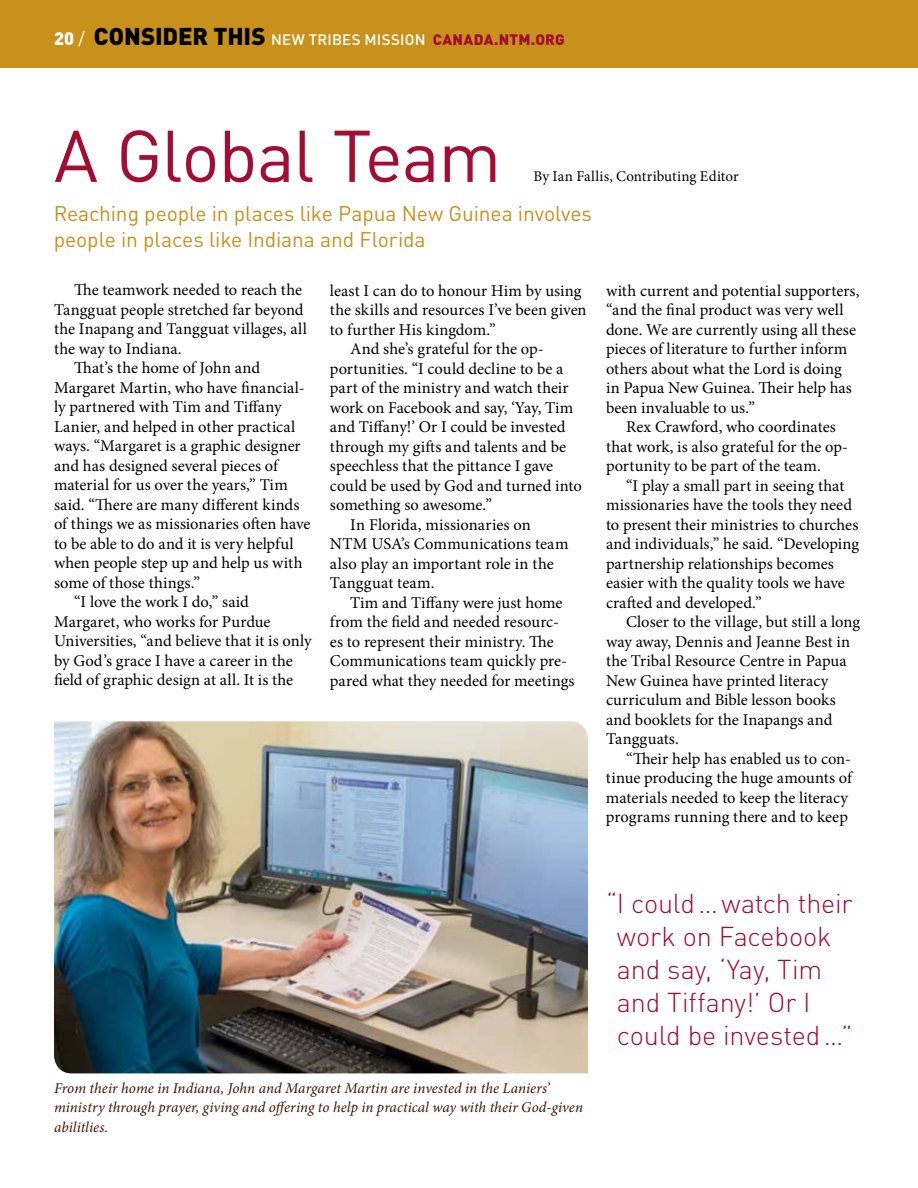
<style>
.page{position:relative;width:918px;height:1188px;background:#fff}
.page>*{position:absolute;margin:0;border:0;box-sizing:border-box;transform-origin:0 0}
.t1{font:72px "DIN Pro";letter-spacing:-.02em;color:#a30c33}
.t2{font:300 27px/33px "DIN Pro";letter-spacing:-.005em;color:#a30c33}
.t3{font:21px/25.5px "DIN Pro";letter-spacing:-.005em;color:#c7911b}
.t4{font:16.5px/19.5px "Minion Pro";color:#000}
.t5{font:italic 15px/19.5px "Minion Pro";letter-spacing:.005em;color:#3c1605}
.t6{font:500 15px "DIN Pro";letter-spacing:.015em;color:#fff}
.t7{font:15px "Minion Pro";letter-spacing:.005em;color:#000}
.s1{font-weight:900;font-size:18px}
.s2{font-weight:400;font-size:18px}
.s3{font-weight:900;font-size:24px;color:#000}
.s4{font-weight:900;color:#a30c33}
</style>
<div class="page">
<img style="left:54px;top:721px;width:534px;height:352px">
<div style="left:0;top:0;width:918px;height:68px;background:#c7911b"></div>
<p class="t6" style="left:54px;top:28px;width:512px"><span class="s1">20</span> <span class="s2">/</span> <span class="s3">CONSIDER THIS</span> NEW TRIBES MISSION <span class="s4">CANADA.NTM.ORG</span></p>
<h1 class="t1" style="left:54px;top:99px;width:449px">A Global Team</h1>
<p class="t7" style="left:534px;top:166px;width:207px">By Ian Fallis, Contributing Editor</p>
<p class="t3" style="left:54px;top:199px;width:540px">Reaching people in places like Papua New Guinea involves people in places like Indiana and Florida</p>
<p class="t4" style="left:74px;top:280px;width:229px">The teamwork needed to reach the</p>
<p class="t4" style="left:54px;top:300px;width:251px">Tangguat people stretched far beyond</p>
<p class="t4" style="left:54px;top:319px;width:254px">the Inapang and Tangguat villages, all</p>
<p class="t4" style="left:54px;top:339px;width:129px">the way to Indiana.</p>
<p class="t4" style="left:74px;top:358px;width:187px">That’s the home of John and</p>
<p class="t4" style="left:54px;top:378px;width:252px">Margaret Martin, who have financial-</p>
<p class="t4" style="left:54px;top:397px;width:229px">ly partnered with Tim and Tiffany</p>
<p class="t4" style="left:54px;top:417px;width:243px">Lanier, and helped in other practical</p>
<p class="t4" style="left:54px;top:436px;width:248px">ways. “Margaret is a graphic designer</p>
<p class="t4" style="left:54px;top:456px;width:226px">and has designed several pieces of</p>
<p class="t4" style="left:54px;top:475px;width:235px">material for us over the years,” Tim</p>
<p class="t4" style="left:54px;top:495px;width:247px">said. “There are many different kinds</p>
<p class="t4" style="left:54px;top:514px;width:258px">of things we as missionaries often have</p>
<p class="t4" style="left:54px;top:534px;width:241px">to be able to do and it is very helpful</p>
<p class="t4" style="left:54px;top:553px;width:250px">when people step up and help us with</p>
<p class="t4" style="left:54px;top:573px;width:148px">some of those things.”</p>
<p class="t4" style="left:74px;top:592px;width:176px">“I love the work I do,” said</p>
<p class="t4" style="left:54px;top:612px;width:218px">Margaret, who works for Purdue</p>
<p class="t4" style="left:54px;top:632px;width:259px">Universities, “and believe that it is only</p>
<p class="t4" style="left:54px;top:651px;width:240px">by God’s grace I have a career in the</p>
<p class="t4" style="left:54px;top:671px;width:241px">field of graphic design at all. It is the</p>
<p class="t4" style="left:330px;top:281px;width:253px">least I can do to honour Him by using</p>
<p class="t4" style="left:330px;top:300px;width:258px">the skills and resources I’ve been given</p>
<p class="t4" style="left:330px;top:320px;width:167px">to further His kingdom.”</p>
<p class="t4" style="left:350px;top:339px;width:195px">And she’s grateful for the op-</p>
<p class="t4" style="left:330px;top:359px;width:235px">portunities. “I could decline to be a</p>
<p class="t4" style="left:330px;top:378px;width:240px">part of the ministry and watch their</p>
<p class="t4" style="left:330px;top:398px;width:245px">work on Facebook and say, ‘Yay, Tim</p>
<p class="t4" style="left:330px;top:417px;width:237px">and Tiffany!’ Or I could be invested</p>
<p class="t4" style="left:330px;top:437px;width:238px">through my gifts and talents and be</p>
<p class="t4" style="left:330px;top:456px;width:225px">speechless that the pittance I gave</p>
<p class="t4" style="left:330px;top:476px;width:253px">could be used by God and turned into</p>
<p class="t4" style="left:330px;top:495px;width:164px">something so awesome.”</p>
<p class="t4" style="left:350px;top:515px;width:182px">In Florida, missionaries on</p>
<p class="t4" style="left:330px;top:534px;width:240px">NTM USA’s Communications team</p>
<p class="t4" style="left:330px;top:554px;width:225px">also play an important role in the</p>
<p class="t4" style="left:330px;top:573px;width:106px">Tangguat team.</p>
<p class="t4" style="left:350px;top:593px;width:214px">Tim and Tiffany were just home</p>
<p class="t4" style="left:330px;top:612px;width:230px">from the field and needed resourc-</p>
<p class="t4" style="left:330px;top:632px;width:225px">es to represent their ministry. The</p>
<p class="t4" style="left:330px;top:651px;width:239px">Communications team quickly pre-</p>
<p class="t4" style="left:330px;top:671px;width:246px">pared what they needed for meetings</p>
<p class="t4" style="left:606px;top:281px;width:255px">with current and potential supporters, “and the final product was very well done. We are currently using all these pieces of literature to further inform others about what the Lord is doing<br>in Papua New Guinea. Their help has been invaluable to us.”</p>
<p class="t4" style="left:606px;top:417px;width:244px;text-indent:20px">Rex Crawford, who coordinates that work, is also grateful for the op&shy;portunity to be part of the team.</p>
<p class="t4" style="left:606px;top:476px;width:255px;text-indent:20px">“I play a small part in seeing that missionaries have the tools they need to present their ministries to churches and individuals,” he said. “Developing partnership relationships becomes easier with the quality tools we have crafted and developed.”</p>
<p class="t4" style="left:606px;top:612px;width:256px;text-indent:20px">Closer to the village, but still a long way away, Dennis and Jeanne Best in the Tribal Resource Centre in Papua<br>New Guinea have printed literacy curriculum and Bible lesson books and booklets for the Inapangs and<br>Tangguats.</p>
<p class="t4" style="left:606px;top:749px;width:248px;text-indent:20px">“Their help has enabled us to con&shy;tinue producing the huge amounts of materials needed to keep the literacy programs running there and to keep</p>
<p class="t5" style="left:54px;top:1078px;width:531px">From their home in Indiana, John and Margaret Martin are invested in the Laniers’ ministry through prayer, giving and offering to help in practical way with their God-given abilitlies.</p>
<h2 class="t2" style="left:617px;top:885px;width:237px;text-indent:-11px">“I could…watch their work on Facebook and say, ‘Yay, Tim and Tiffany!’ Or I could be invested…”</h2>
</div>
